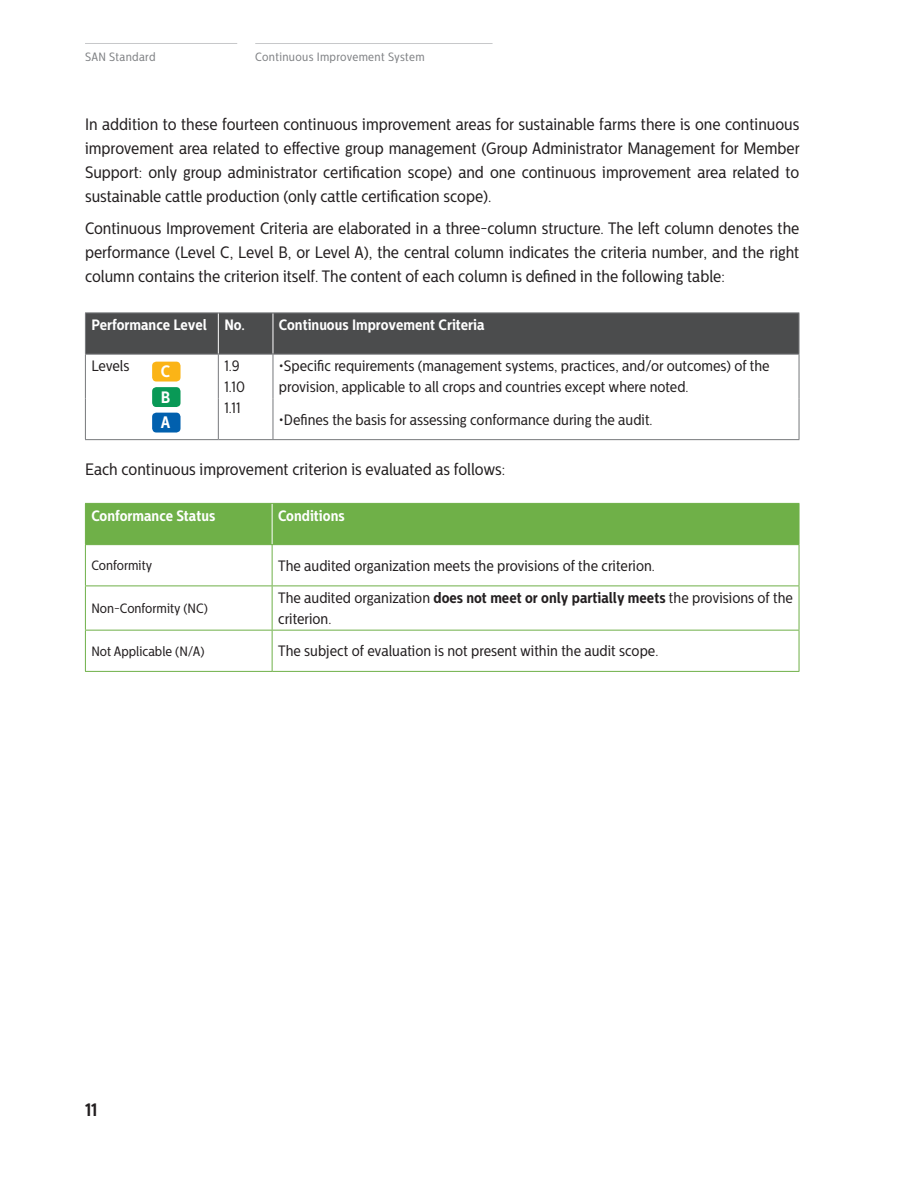
<style>
.page{position:relative;width:918px;height:1188px;background:#fff}
.page>*{position:absolute;margin:0;border:0;box-sizing:border-box;transform-origin:0 0}
.t1{font:700 18px "Centrale Sans Cnd";color:#231f20}
.Mancha{font:16.5px/24px "Centrale Sans Cnd";color:#231f20;text-align:justify}
.t2{font:700 16.5px "Centrale Sans Cnd";color:#fff}
.Tabla-Mancha{font:15px/21px "Centrale Sans Cnd";color:#231f20}
.t3{font:700 15px "Centrale Sans Cnd";color:#fff}
.t4{font:13.5px "Centrale Sans Cnd";color:#231f20}
.t5{font:12px "Centrale Sans Cnd";letter-spacing:.025em;color:#808285}
.s1{font-weight:700}
</style>
<div class="page">
<hr style="left:85px;top:43px;width:152px;height:1px;background:#c7c8ca">
<hr style="left:255px;top:43px;width:238px;height:1px;background:#c7c8ca">
<div style="left:86px;top:314px;width:713px;height:40px;background:#4b4c4d"></div>
<hr style="left:218px;top:313px;width:1px;height:41px;background:#fff">
<hr style="left:273px;top:313px;width:1px;height:41px;background:#fff">
<hr style="left:85px;top:313px;width:133px;height:1px;background:#76787b">
<hr style="left:85px;top:313px;width:1px;height:41px;background:#76787b">
<hr style="left:218px;top:313px;width:55px;height:1px;background:#76787b">
<hr style="left:273px;top:313px;width:526px;height:1px;background:#76787b">
<hr style="left:799px;top:313px;width:1px;height:41px;background:#76787b">
<hr style="left:85px;top:354px;width:133px;height:1px;background:#76787b">
<hr style="left:85px;top:355px;width:1px;height:43px;background:#76787b">
<hr style="left:218px;top:354px;width:55px;height:1px;background:#76787b">
<hr style="left:218px;top:355px;width:1px;height:43px;background:#76787b">
<hr style="left:85px;top:398px;width:1px;height:41px;background:#76787b">
<hr style="left:218px;top:398px;width:1px;height:41px;background:#76787b">
<hr style="left:85px;top:439px;width:133px;height:1px;background:#76787b">
<hr style="left:218px;top:439px;width:55px;height:1px;background:#76787b">
<hr style="left:273px;top:354px;width:526px;height:1px;background:#76787b">
<hr style="left:273px;top:355px;width:1px;height:43px;background:#76787b">
<hr style="left:799px;top:355px;width:1px;height:43px;background:#76787b">
<hr style="left:273px;top:398px;width:1px;height:41px;background:#76787b">
<hr style="left:799px;top:398px;width:1px;height:41px;background:#76787b">
<hr style="left:273px;top:439px;width:526px;height:1px;background:#76787b">
<div style="left:86px;top:504px;width:713px;height:40px;background:#6fb048"></div>
<hr style="left:272px;top:504px;width:1px;height:40px;background:#fff">
<hr style="left:85px;top:545px;width:1px;height:41px;background:#6fb048">
<hr style="left:272px;top:545px;width:1px;height:41px;background:#6fb048">
<hr style="left:799px;top:545px;width:1px;height:41px;background:#6fb048">
<hr style="left:85px;top:586px;width:187px;height:1px;background:#6fb048">
<hr style="left:85px;top:586px;width:1px;height:44px;background:#6fb048">
<hr style="left:272px;top:586px;width:527px;height:1px;background:#6fb048">
<hr style="left:272px;top:586px;width:1px;height:44px;background:#6fb048">
<hr style="left:799px;top:586px;width:1px;height:44px;background:#6fb048">
<hr style="left:85px;top:630px;width:187px;height:1px;background:#6fb048">
<hr style="left:85px;top:631px;width:1px;height:40px;background:#6fb048">
<hr style="left:272px;top:630px;width:527px;height:1px;background:#6fb048">
<hr style="left:272px;top:631px;width:1px;height:40px;background:#6fb048">
<hr style="left:799px;top:631px;width:1px;height:40px;background:#6fb048">
<hr style="left:85px;top:671px;width:187px;height:1px;background:#6fb048">
<hr style="left:272px;top:671px;width:527px;height:1px;background:#6fb048">
<hr style="left:85px;top:503px;width:187px;height:1px;background:#6fb048">
<hr style="left:85px;top:504px;width:1px;height:40px;background:#6fb048">
<hr style="left:272px;top:503px;width:527px;height:1px;background:#6fb048">
<hr style="left:799px;top:504px;width:1px;height:40px;background:#6fb048">
<hr style="left:85px;top:544px;width:187px;height:1px;background:#6fb048">
<hr style="left:272px;top:544px;width:527px;height:1px;background:#6fb048">
<div style="left:152px;top:362px;width:29px;height:20px;background:#fbb416;border-radius:4px"></div>
<div style="left:152px;top:387px;width:29px;height:20px;background:#099956;border-radius:4px"></div>
<div style="left:152px;top:413px;width:29px;height:20px;background:#0160ae;border-radius:4px"></div>
<p class="t5" style="left:85px;top:49px;width:72px">SAN Standard</p>
<p class="t5" style="left:255px;top:49px;width:171px">Continuous Improvement System</p>
<p class="Mancha" style="left:85px;top:112px;width:716px">In addition to these fourteen continuous improvement areas for sustainable farms there is one continuous improvement area related to effective group management (Group Administrator Management for Member Support: only group administrator certification scope) and one continuous improvement area related to sustainable cattle production (only cattle certification scope).</p>
<p class="Mancha" style="left:85px;top:217px;width:716px">Continuous Improvement Criteria are elaborated in a three-column structure. The left column denotes the performance (Level C, Level B, or Level A), the central column indicates the criteria number, and the right column contains the criterion itself. The content of each column is defined in the following table:</p>
<p class="t3" style="left:91px;top:316px;width:117px">Performance Level</p>
<p class="t3" style="left:224px;top:316px;width:22px">No.</p>
<p class="t3" style="left:279px;top:316px;width:207px">Continuous Improvement Criteria</p>
<p class="Tabla-Mancha" style="left:91px;top:356px;width:40px">Levels</p>
<p class="Tabla-Mancha" style="left:224px;top:356px;width:17px">1.9</p>
<p class="Tabla-Mancha" style="left:224px;top:377px;width:22px">1.10</p>
<p class="Tabla-Mancha" style="left:224px;top:398px;width:18px">1.11</p>
<p class="Tabla-Mancha" style="left:279px;top:356px;width:492px">•Specific requirements (management systems, practices, and/or outcomes) of the provision, applicable to all crops and countries except where noted.</p>
<p class="Tabla-Mancha" style="left:279px;top:409px;width:375px">•Defines the basis for assessing conformance during the audit.</p>
<p class="t2" style="left:161px;top:361px;width:11px">C</p>
<p class="t2" style="left:161px;top:387px;width:11px">B</p>
<p class="t2" style="left:161px;top:412px;width:11px">A</p>
<p class="Mancha" style="left:85px;top:457px;width:422px">Each continuous improvement criterion is evaluated as follows:</p>
<p class="t3" style="left:91px;top:506px;width:125px">Conformance Status</p>
<p class="t3" style="left:278px;top:506px;width:68px">Conditions</p>
<p class="t4" style="left:91px;top:558px;width:62px">Conformity</p>
<p class="Tabla-Mancha" style="left:278px;top:555px;width:378px">The audited organization meets the provisions of the criterion.</p>
<p class="t4" style="left:91px;top:601px;width:118px">Non-Conformity (NC)</p>
<p class="Tabla-Mancha" style="left:278px;top:588px;width:516px">The audited organization <span class="s1">does not meet or only partially meets</span> the provisions of the criterion.</p>
<p class="t4" style="left:91px;top:643px;width:115px">Not Applicable (N/A)</p>
<p class="Tabla-Mancha" style="left:278px;top:641px;width:382px">The subject of evaluation is not present within the audit scope.</p>
<p class="t1" style="left:85px;top:1099px;width:14px">11</p>
</div>
